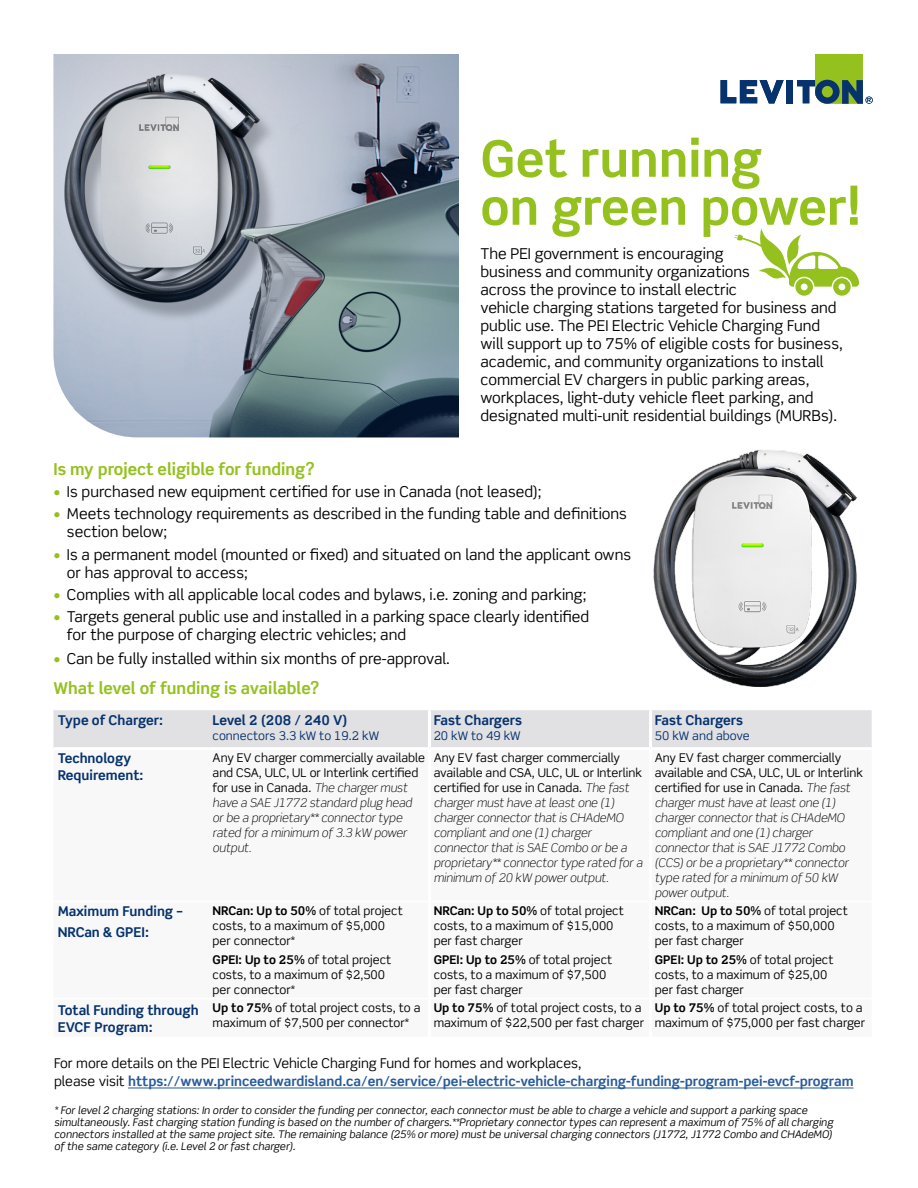
<style>
.page{position:relative;width:918px;height:1188px;background:#fff}
.page>*{position:absolute;margin:0;border:0;box-sizing:border-box;transform-origin:0 0}
.t1{font:700 50.25px/48px "Scene Std";color:#95c11f}
.t2{font:700 16.5px "Scene Std";color:#95c11f}
.t3{font:15px/18px "Scene Std";color:#000}
.t4{font:700 13.5px/18px "Scene Std";color:#275b9b}
.t5{font:700 13.5px/16.5px "Scene Std";color:#06326e}
.t6{font:italic 300 12px/15px "Scene Std";color:#000}
.t7{font:12px/15px "Scene Std";color:#000}
.t8{font:12px "Scene Std";color:#06326e}
.t9{font:italic 10.5px/12px "Scene Std";color:#000}
.s1{color:#95c11f}
.s2{font-weight:400;font-style:normal}
.s3{font-weight:700}
.s4{font-weight:400;color:#000}
</style>
<div class="page">
<svg style="left:721px;top:80px;width:63px;height:23px"></svg>
<div style="left:786px;top:80px;width:7px;height:23px;background:#06326e"></div>
<svg style="left:797px;top:54px;width:76px;height:50px"></svg>
<hr style="left:128px;top:1088px;width:726px;height:1px;background:#275b9b">
<svg style="left:734px;top:228px;width:125px;height:68px"></svg>
<div style="left:53px;top:710px;width:819px;height:37px;background:#e1e0e3"></div>
<hr style="left:428px;top:710px;width:3px;height:37px;background:#fff">
<hr style="left:649px;top:710px;width:3px;height:37px;background:#fff">
<svg style="left:53px;top:54px;width:406px;height:383px;background:#939fa9"></svg>
<img style="left:653px;top:449px;width:204px;height:238px">
<h1 class="t1" style="left:480px;top:134px;width:382px">Get running<br>on green power!</h1>
<p class="t3" style="left:480px;top:245px;width:364px">The PEI government is encouraging<br>business and community organizations<br>across the province to install electric<br>vehicle charging stations targeted for business and public use. The PEI Electric Vehicle Charging Fund will support up to 75% of eligible costs for business, academic, and community organizations to install commercial EV chargers in public parking areas, workplaces, light-duty vehicle fleet parking, and designated multi-unit residential buildings (MURBs).</p>
<p class="t2" style="left:53px;top:459px;width:263px">Is my project eligible for funding?</p>
<p class="t3" style="left:53px;top:483px;width:490px"><span class="s1">•</span> Is purchased new equipment certified for use in Canada (not leased);</p>
<p class="t3" style="left:67px;top:505px;width:562px;text-indent:-14px"><span class="s1">•</span> Meets technology requirements as described in the funding table and definitions section below;</p>
<p class="t3" style="left:67px;top:545px;width:566px;text-indent:-14px"><span class="s1">•</span> Is a permanent model (mounted or fixed) and situated on land the applicant owns or has approval to access;</p>
<p class="t3" style="left:53px;top:585px;width:535px"><span class="s1">•</span> Complies with all applicable local codes and bylaws, i.e. zoning and parking;</p>
<p class="t3" style="left:67px;top:608px;width:524px;text-indent:-14px"><span class="s1">•</span> Targets general public use and installed in a parking space clearly identified for the purpose of charging electric vehicles; and</p>
<p class="t3" style="left:53px;top:649px;width:398px"><span class="s1">•</span> Can be fully installed within six months of pre-approval.</p>
<p class="t2" style="left:53px;top:678px;width:268px">What level of funding is available?</p>
<p class="t5" style="left:58px;top:712px;width:107px">Type of Charger:</p>
<p class="t5" style="left:213px;top:712px;width:137px">Level 2 (208 / 240 V)</p>
<p class="t8" style="left:213px;top:728px;width:168px">connectors 3.3 kW to 19.2 kW</p>
<p class="t5" style="left:434px;top:712px;width:90px">Fast Chargers</p>
<p class="t8" style="left:434px;top:728px;width:89px">20 kW to 49 kW</p>
<p class="t5" style="left:655px;top:712px;width:90px">Fast Chargers</p>
<p class="t8" style="left:655px;top:728px;width:96px">50 kW and above</p>
<p class="t5" style="left:58px;top:750px;width:87px">Technology<br>Requirement:</p>
<p class="t6" style="left:213px;top:750px;width:214px"><span class="s2">Any EV charger commercially available and CSA, ULC, UL or Interlink certified for use in Canada.</span> The charger must have a SAE J1772 standard plug head or be a proprietary** connector type rated for a minimum of 3.3 kW power output.</p>
<p class="t6" style="left:434px;top:750px;width:210px"><span class="s2">Any EV fast charger commercially available and CSA, ULC, UL or Interlink certified for use in Canada.</span> The fast charger must have at least one (1) charger connector that is CHAdeMO compliant and one (1) charger connector that is SAE Combo or be a proprietary** connector type rated for a minimum of 20 kW power output.</p>
<p class="t6" style="left:655px;top:750px;width:210px"><span class="s2">Any EV fast charger commercially available and CSA, ULC, UL or Interlink certified for use in Canada.</span> The fast charger must have at least one (1) charger connector that is CHAdeMO compliant and one (1) charger connector that is SAE J1772 Combo (CCS) or be a proprietary** connector type rated for a minimum of 50 kW power output.</p>
<p class="t5" style="left:58px;top:901px;width:127px;line-height:20.7px">Maximum Funding –<br>NRCan &amp; GPEI:</p>
<p class="t7" style="left:213px;top:903px;width:192px"><span class="s3">NRCan: Up to 50%</span> of total project costs, to a maximum of $5,000 per connector*</p>
<p class="t7" style="left:213px;top:952px;width:180px"><span class="s3">GPEI: Up to 25%</span> of total project costs, to a maximum of $2,500 per connector*</p>
<p class="t7" style="left:434px;top:903px;width:192px"><span class="s3">NRCan: Up to 50%</span> of total project costs, to a maximum of $15,000 per fast charger</p>
<p class="t7" style="left:434px;top:952px;width:180px"><span class="s3">GPEI: Up to 25%</span> of total project costs, to a maximum of $7,500 per fast charger</p>
<p class="t7" style="left:655px;top:903px;width:195px"><span class="s3">NRCan: Up to 50%</span> of total project costs, to a maximum of $50,000 per fast charger</p>
<p class="t7" style="left:655px;top:952px;width:180px"><span class="s3">GPEI: Up to 25%</span> of total project costs, to a maximum of $25,00 per fast charger</p>
<p class="t5" style="left:58px;top:1002px;width:142px">Total Funding through<br>EVCF Program:</p>
<p class="t7" style="left:213px;top:1000px;width:209px"><span class="s3">Up to 75%</span> of total project costs, to a maximum of $7,500 per connector*</p>
<p class="t7" style="left:434px;top:1000px;width:212px"><span class="s3">Up to 75%</span> of total project costs, to a maximum of $22,500 per fast charger</p>
<p class="t7" style="left:655px;top:1000px;width:212px"><span class="s3">Up to 75%</span> of total project costs, to a maximum of $75,000 per fast charger</p>
<p class="t4" style="left:54px;top:1054px;width:801px"><span class="s4">For more details on the PEI Electric Vehicle Charging Fund for homes and workplaces,<br>please visit</span> https://www.princeedwardisland.ca/en/service/pei-electric-vehicle-charging-funding-program-pei-evcf-program</p>
<p class="t9" style="left:54px;top:1104px;width:781px">* For level 2 charging stations: In order to consider the funding per connector, each connector must be able to charge a vehicle and support a parking space simultaneously. Fast charging station funding is based on the number of chargers.**Proprietary connector types can represent a maximum of 75% of all charging connectors installed at the same project site. The remaining balance (25% or more) must be universal charging connectors (J1772, J1772 Combo and CHAdeMO) of the same category (i.e. Level 2 or fast charger).</p>
</div>
